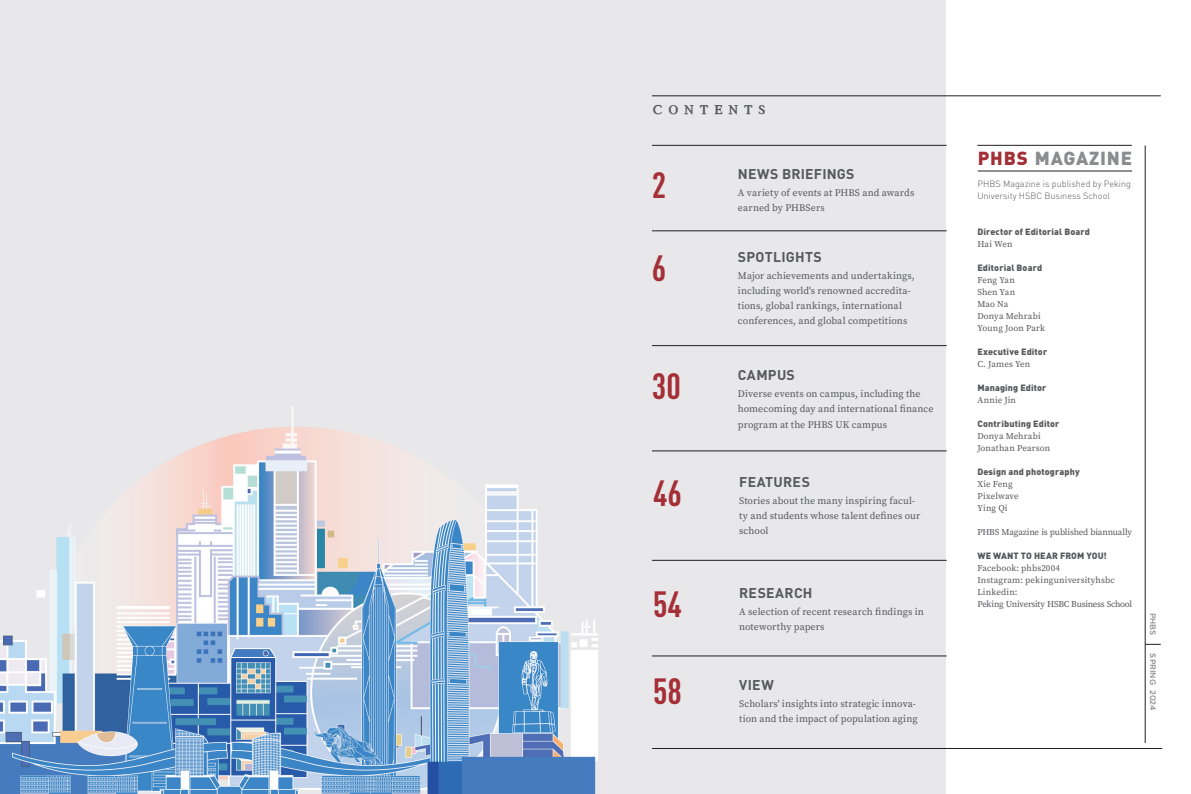
<style>
.page{position:relative;width:1191px;height:794px;background:#fff}
.page>*{position:absolute;margin:0;border:0;box-sizing:border-box;transform-origin:0 0}
.t1{font:700 condensed 36px "DIN Pro";color:#a42f36}
.t2{font:900 18.7px "DIN";letter-spacing:.04em;color:#8a8c8f}
.t3{font:700 14px "DIN Pro";letter-spacing:.02em;color:#57585a}
.t4{font:13px "Kenyon SSK Bold";letter-spacing:.5em;color:#57585a}
.t5{font:10px/15px "Source Serif Variable";letter-spacing:.005em;color:#57585a}
.t6{font:9px "Source Serif Variable";letter-spacing:.005em;color:#57585a}
.t7{font:900 9px "DIN";letter-spacing:.015em;color:#57585a}
.t8{font:300 9px/12px "DIN Pro";color:#57585a}
.t9{font:9px "Source Serif Variable";letter-spacing:-.03em;color:#57585a}
.t10{font:9px "Source Serif Variable";letter-spacing:-.02em;color:#57585a}
.t11{font:500 8px "Gotham Rounded";color:#8a8c8f}
.s1{color:#a42f36}
</style>
<div class="page">
<div style="left:0;top:0;width:945px;height:794px;background:#e8e8ea"></div>
<img style="left:0;top:95px;width:945px;height:699px">
<hr style="left:652px;top:96px;width:508px;height:1px;background:#231f20">
<hr style="left:652px;top:145px;width:294px;height:1px;background:#231f20">
<hr style="left:977px;top:145px;width:154px;height:1px;background:#231f20">
<hr style="left:977px;top:171px;width:155px;height:1px;background:#231f20">
<hr style="left:652px;top:231px;width:294px;height:1px;background:#231f20">
<hr style="left:652px;top:345px;width:294px;height:1px;background:#231f20">
<hr style="left:652px;top:451px;width:294px;height:1px;background:#231f20">
<hr style="left:652px;top:560px;width:294px;height:1px;background:#231f20">
<hr style="left:652px;top:656px;width:294px;height:1px;background:#231f20">
<hr style="left:652px;top:748px;width:510px;height:1px;background:#231f20">
<svg style="left:1146px;top:644px;width:14px;height:1px"></svg>
<div style="left:739px;top:699px;width:181px;height:25px;background:#e8e8ea"></div>
<hr style="left:1145px;top:145px;width:1px;height:598px;background:#231f20">
<p class="t4" style="left:653px;top:102px;width:113px">CONTENTS</p>
<p class="t2" style="left:977px;top:146px;width:156px"><span class="s1">PHBS</span> MAGAZINE</p>
<p class="t1" style="left:652px;top:158px;width:16px">2</p>
<p class="t3" style="left:738px;top:164px;width:118px">NEWS BRIEFINGS</p>
<p class="t5" style="left:738px;top:185px;width:178px">A variety of events at PHBS and awards earned by PHBSers</p>
<p class="t8" style="left:977px;top:178px;width:155px">PHBS Magazine is published by Peking<br>University HSBC Business School</p>
<p class="t7" style="left:977px;top:226px;width:114px">Director of Editorial Board</p>
<p class="t6" style="left:977px;top:238px;width:37px">Hai Wen</p>
<p class="t7" style="left:977px;top:262px;width:66px">Editorial Board</p>
<p class="t6" style="left:977px;top:274px;width:39px">Feng Yan</p>
<p class="t6" style="left:977px;top:286px;width:39px">Shen Yan</p>
<p class="t6" style="left:977px;top:298px;width:32px">Mao Na</p>
<p class="t6" style="left:977px;top:310px;width:65px">Donya Mehrabi</p>
<p class="t6" style="left:977px;top:322px;width:69px">Young Joon Park</p>
<p class="t7" style="left:977px;top:346px;width:71px">Executive Editor</p>
<p class="t6" style="left:977px;top:358px;width:54px">C. James Yen</p>
<p class="t7" style="left:977px;top:382px;width:71px">Managing Editor</p>
<p class="t6" style="left:977px;top:394px;width:40px">Annie Jin</p>
<p class="t7" style="left:977px;top:418px;width:84px">Contributing Editor</p>
<p class="t6" style="left:977px;top:430px;width:65px">Donya Mehrabi</p>
<p class="t6" style="left:977px;top:442px;width:74px">Jonathan Pearson</p>
<p class="t7" style="left:977px;top:466px;width:104px">Design and photography</p>
<p class="t6" style="left:977px;top:478px;width:37px">Xie Feng</p>
<p class="t6" style="left:977px;top:490px;width:43px">Pixelwave</p>
<p class="t6" style="left:977px;top:502px;width:32px">Ying Qi</p>
<p class="t10" style="left:977px;top:526px;width:156px">PHBS Magazine is published biannually</p>
<p class="t7" style="left:977px;top:550px;width:131px">WE WANT TO HEAR FROM YOU!</p>
<p class="t6" style="left:977px;top:562px;width:84px">Facebook: phbs2004</p>
<p class="t6" style="left:977px;top:574px;width:139px">Instagram: pekinguniversityhsbc</p>
<p class="t6" style="left:977px;top:586px;width:42px">Linkedin:</p>
<p class="t9" style="left:977px;top:598px;width:156px">Peking University HSBC Business School</p>
<p class="t1" style="left:652px;top:240px;width:16px">6</p>
<p class="t3" style="left:738px;top:247px;width:85px">SPOTLIGHTS</p>
<p class="t5" style="left:738px;top:268px;width:178px">Major achievements and undertakings, including world's renowned accredita&shy;tions, global rankings, international conferences, and global competitions</p>
<p class="t1" style="left:652px;top:359px;width:30px">30</p>
<p class="t3" style="left:738px;top:365px;width:58px">CAMPUS</p>
<p class="t5" style="left:738px;top:387px;width:197px">Diverse events on campus, including the homecoming day and international finance program at the PHBS UK campus</p>
<p class="t1" style="left:653px;top:466px;width:30px">46</p>
<p class="t3" style="left:739px;top:472px;width:72px">FEATURES</p>
<p class="t5" style="left:739px;top:493px;width:183px">Stories about the many inspiring facul&shy;ty and students whose talent defines our school</p>
<p class="t1" style="left:653px;top:576px;width:30px">54</p>
<p class="t3" style="left:739px;top:583px;width:75px">RESEARCH</p>
<p class="t5" style="left:739px;top:604px;width:186px">A selection of recent research findings in noteworthy papers</p>
<p class="t1" style="left:653px;top:664px;width:30px">58</p>
<p class="t3" style="left:739px;top:675px;width:36px">VIEW</p>
<p class="t5" style="left:739px;top:696px;width:180px">Scholars' insights into strategic innova&shy;tion and the impact of population aging</p>
<p class="t11" style="left:1158px;top:613px;width:24px;rotate:90deg">PHBS</p>
<p class="t11" style="left:1158px;top:653px;width:58px;rotate:90deg">SPRING 2024</p>
</div>
